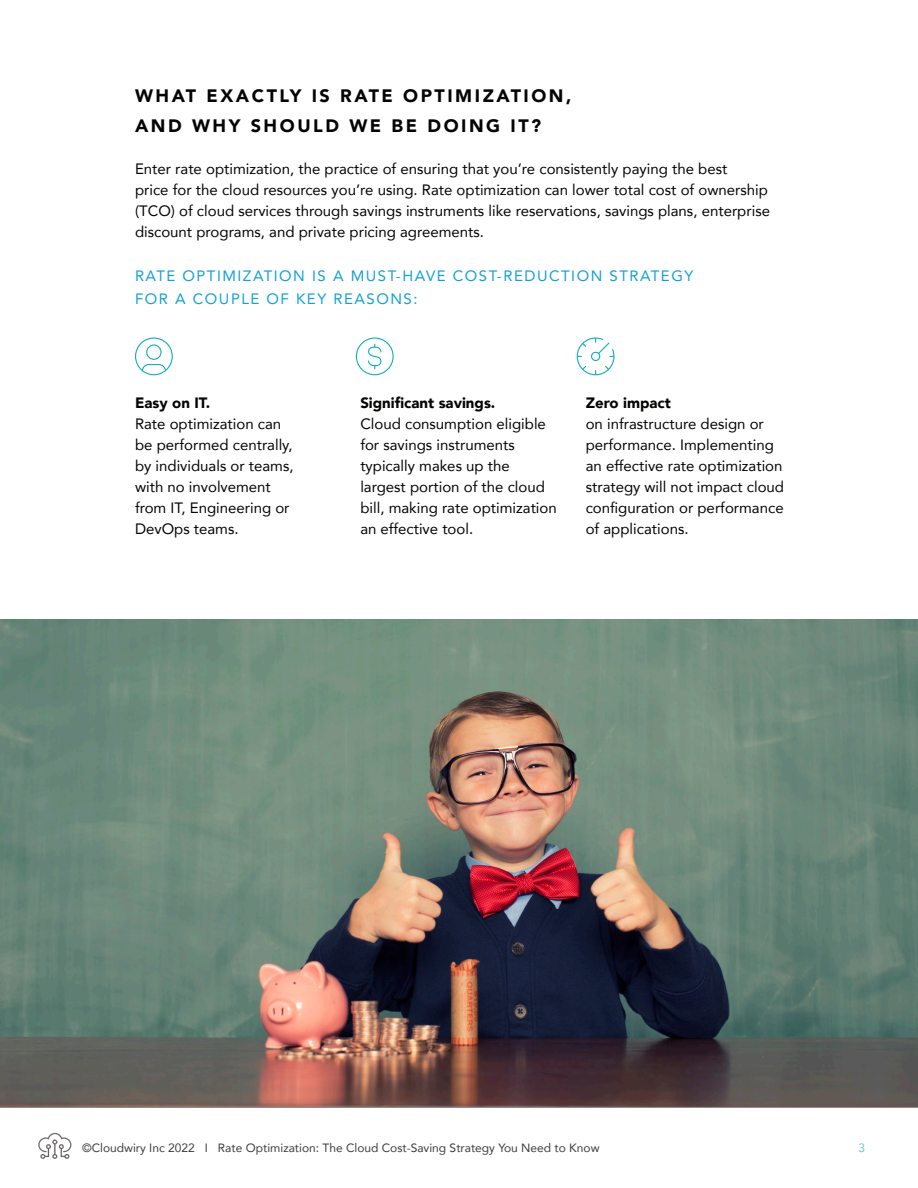
<style>
.page{position:relative;width:918px;height:1188px;background:#fff}
.page>*{position:absolute;margin:0;border:0;box-sizing:border-box;transform-origin:0 0}
.t1{font:900 18px/29.4px "Avenir";letter-spacing:.14em;color:#040503}
.t2{font:15px/21px "Avenir";color:#040503}
.t3{font:15px/23.4px "Avenir";letter-spacing:.1em;color:#12a1da}
.t4{font:12px "Avenir";color:#3e3d3c}
.t5{font:12px "Avenir";color:#6fc1cd}
.s1{font-weight:900}
</style>
<div class="page">
<svg style="left:38px;top:1133px;width:33px;height:26px"></svg>
<img style="left:0;top:620px;width:918px;height:487px">
<svg style="left:135px;top:337px;width:38px;height:38px"></svg>
<svg style="left:356px;top:338px;width:38px;height:37px"></svg>
<svg style="left:577px;top:337px;width:38px;height:38px"></svg>
<hr style="left:0;top:1107px;width:918px;height:1px;background:#7e7b7b">
<p class="t1" style="left:135px;top:81px;width:438px">WHAT EXACTLY IS RATE OPTIMIZATION,<br>AND WHY SHOULD WE BE DOING IT?</p>
<p class="t2" style="left:135px;top:158px;width:637px">Enter rate optimization, the practice of ensuring that you’re consistently paying the best<br>price for the cloud resources you’re using. Rate optimization can lower total cost of ownership (TCO) of cloud services through savings instruments like reservations, savings plans, enterprise discount programs, and private pricing agreements.</p>
<p class="t3" style="left:135px;top:264px;width:560px">RATE OPTIMIZATION IS A MUST-HAVE COST-REDUCTION STRATEGY<br>FOR A COUPLE OF KEY REASONS:</p>
<p class="t2" style="left:135px;top:391px;width:160px"><span class="s1">Easy on IT.<br></span>Rate optimization can be performed centrally, by individuals or teams, with no involvement from IT, Engineering or<br>DevOps teams.</p>
<p class="t2" style="left:360px;top:391px;width:198px"><span class="s1">Significant savings.<br></span>Cloud consumption eligible for savings instruments typically makes up the largest portion of the cloud bill, making rate optimization an effective tool.</p>
<p class="t2" style="left:586px;top:391px;width:200px"><span class="s1">Zero impact<br></span>on infrastructure design or performance. Implementing an effective rate optimization strategy will not impact cloud configuration or performance of applications.</p>
<p class="t4" style="left:82px;top:1139px;width:519px">©Cloudwiry Inc 2022 I Rate Optimization: The Cloud Cost-Saving Strategy You Need to Know</p>
<p class="t5" style="left:858px;top:1139px;width:8px">3</p>
</div>
